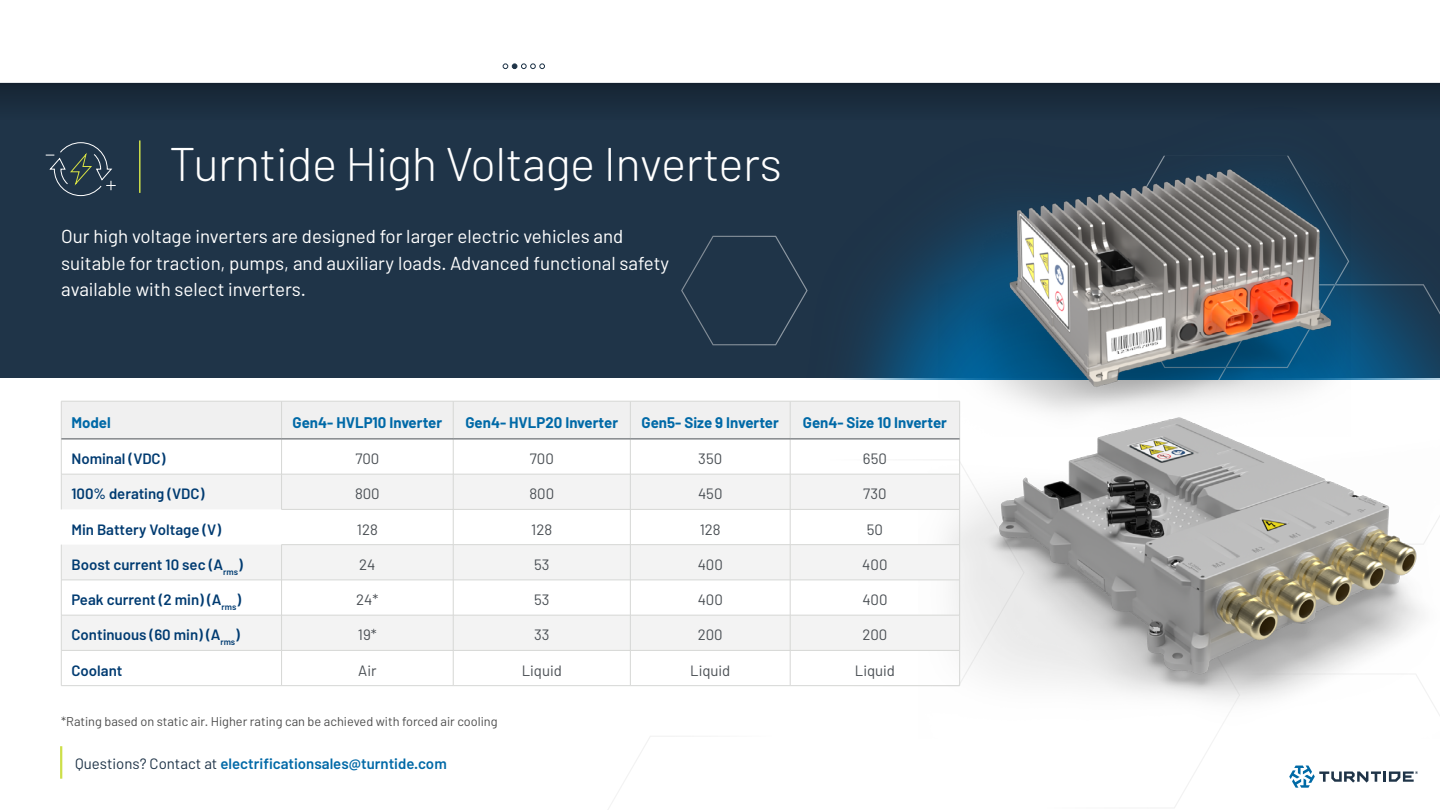
<style>
.page{position:relative;width:1440px;height:810px;background:#fff}
.page>*{position:absolute;margin:0;border:0;box-sizing:border-box;transform-origin:0 0}
.t1{font:300 47.25px "Barlow";letter-spacing:-.01em;color:#fff}
.t2{font:18.75px/26.2px "Barlow";color:#fff}
.t3{font:600 15px "Barlow";color:#003b71}
.t4{font:15px "Barlow";color:#4a4f54}
.t5{font:700 15px "Barlow";color:#0069a7}
.t6{font:600 15px "Barlow";color:#0069a7}
.t7{font:12.75px "Barlow";color:#4d4d4d}
.s1{font-weight:400;color:#1f3448}
</style>
<div class="page">
<hr style="left:60px;top:746px;width:2px;height:33px;background:#cddf4a">
<div style="left:0;top:83px;width:1439px;height:295px;background:#1f3448"></div>
<img style="left:712px;top:120px;width:728px;height:259px">
<svg style="left:46px;top:142px;width:70px;height:54px"></svg>
<hr style="left:139px;top:140px;width:2px;height:53px;background:#cddf4a">
<img style="left:1289px;top:765px;width:129px;height:23px">
<img style="left:1174px;top:740px;width:40px;height:68px">
<img style="left:681px;top:236px;width:127px;height:109px">
<img style="left:1103px;top:156px;width:246px;height:11px">
<img style="left:1350px;top:284px;width:90px;height:96px">
<div style="left:0;top:83px;width:1440px;height:37px;background:#1a2b3d"></div>
<img style="left:939px;top:167px;width:411px;height:238px">
<img style="left:919px;top:405px;width:521px;height:334px">
<div style="left:62px;top:402px;width:898px;height:37px;background:#f0f0f0"></div>
<svg style="left:61px;top:475px;width:899px;height:175px;fill:#f3f3f3"></svg>
<hr style="left:281px;top:401px;width:1px;height:38px;background:#d6d7d5">
<hr style="left:281px;top:439px;width:1px;height:35px;background:#d6d7d5">
<hr style="left:61px;top:474px;width:221px;height:1px;background:#d6d7d5">
<hr style="left:282px;top:474px;width:171px;height:1px;background:#d6d7d5">
<hr style="left:281px;top:474px;width:1px;height:35px;background:#d6d7d5">
<hr style="left:453px;top:474px;width:177px;height:1px;background:#d6d7d5">
<hr style="left:630px;top:474px;width:160px;height:1px;background:#d6d7d5">
<hr style="left:790px;top:474px;width:170px;height:1px;background:#d6d7d5">
<hr style="left:281px;top:509px;width:172px;height:1px;background:#d6d7d5">
<hr style="left:453px;top:509px;width:177px;height:1px;background:#d6d7d5">
<hr style="left:630px;top:509px;width:160px;height:1px;background:#d6d7d5">
<hr style="left:790px;top:509px;width:170px;height:1px;background:#d6d7d5">
<hr style="left:281px;top:545px;width:172px;height:1px;background:#d6d7d5">
<hr style="left:281px;top:545px;width:1px;height:35px;background:#d6d7d5">
<hr style="left:453px;top:545px;width:177px;height:1px;background:#d6d7d5">
<hr style="left:630px;top:545px;width:160px;height:1px;background:#d6d7d5">
<hr style="left:790px;top:545px;width:170px;height:1px;background:#d6d7d5">
<hr style="left:61px;top:580px;width:221px;height:1px;background:#d6d7d5">
<hr style="left:282px;top:580px;width:171px;height:1px;background:#d6d7d5">
<hr style="left:281px;top:580px;width:1px;height:35px;background:#d6d7d5">
<hr style="left:453px;top:580px;width:177px;height:1px;background:#d6d7d5">
<hr style="left:630px;top:580px;width:160px;height:1px;background:#d6d7d5">
<hr style="left:790px;top:580px;width:170px;height:1px;background:#d6d7d5">
<hr style="left:61px;top:615px;width:221px;height:1px;background:#d6d7d5">
<hr style="left:281px;top:615px;width:1px;height:35px;background:#d6d7d5">
<hr style="left:61px;top:650px;width:221px;height:1px;background:#d6d7d5">
<hr style="left:282px;top:650px;width:171px;height:1px;background:#d6d7d5">
<hr style="left:281px;top:650px;width:1px;height:36px;background:#d6d7d5">
<hr style="left:453px;top:650px;width:177px;height:1px;background:#d6d7d5">
<hr style="left:630px;top:650px;width:160px;height:1px;background:#d6d7d5">
<hr style="left:790px;top:650px;width:170px;height:1px;background:#d6d7d5">
<hr style="left:61px;top:686px;width:221px;height:1px;background:#d6d7d5">
<hr style="left:282px;top:686px;width:171px;height:1px;background:#d6d7d5">
<hr style="left:453px;top:686px;width:177px;height:1px;background:#d6d7d5">
<hr style="left:630px;top:686px;width:160px;height:1px;background:#d6d7d5">
<hr style="left:790px;top:686px;width:170px;height:1px;background:#d6d7d5">
<hr style="left:61px;top:401px;width:221px;height:1px;background:#d6d7d5">
<hr style="left:61px;top:401px;width:1px;height:38px;background:#d6d7d5">
<hr style="left:282px;top:401px;width:171px;height:1px;background:#d6d7d5">
<hr style="left:453px;top:401px;width:177px;height:1px;background:#d6d7d5">
<hr style="left:453px;top:401px;width:1px;height:38px;background:#d6d7d5">
<hr style="left:630px;top:401px;width:160px;height:1px;background:#d6d7d5">
<hr style="left:630px;top:401px;width:1px;height:38px;background:#d6d7d5">
<hr style="left:790px;top:401px;width:170px;height:1px;background:#d6d7d5">
<hr style="left:790px;top:401px;width:1px;height:38px;background:#d6d7d5">
<hr style="left:960px;top:401px;width:1px;height:38px;background:#d6d7d5">
<hr style="left:61px;top:439px;width:1px;height:35px;background:#d6d7d5">
<hr style="left:453px;top:439px;width:1px;height:35px;background:#d6d7d5">
<hr style="left:630px;top:439px;width:1px;height:35px;background:#d6d7d5">
<hr style="left:790px;top:439px;width:1px;height:35px;background:#d6d7d5">
<hr style="left:960px;top:439px;width:1px;height:35px;background:#d6d7d5">
<hr style="left:61px;top:474px;width:1px;height:35px;background:#d6d7d5">
<hr style="left:453px;top:474px;width:1px;height:35px;background:#d6d7d5">
<hr style="left:630px;top:474px;width:1px;height:35px;background:#d6d7d5">
<hr style="left:790px;top:474px;width:1px;height:35px;background:#d6d7d5">
<hr style="left:960px;top:474px;width:1px;height:35px;background:#d6d7d5">
<hr style="left:453px;top:509px;width:1px;height:36px;background:#d6d7d5">
<hr style="left:630px;top:509px;width:1px;height:36px;background:#d6d7d5">
<hr style="left:790px;top:509px;width:1px;height:36px;background:#d6d7d5">
<hr style="left:960px;top:509px;width:1px;height:36px;background:#d6d7d5">
<hr style="left:61px;top:545px;width:1px;height:35px;background:#d6d7d5">
<hr style="left:453px;top:545px;width:1px;height:35px;background:#d6d7d5">
<hr style="left:630px;top:545px;width:1px;height:35px;background:#d6d7d5">
<hr style="left:790px;top:545px;width:1px;height:35px;background:#d6d7d5">
<hr style="left:960px;top:545px;width:1px;height:35px;background:#d6d7d5">
<hr style="left:61px;top:580px;width:1px;height:35px;background:#d6d7d5">
<hr style="left:453px;top:580px;width:1px;height:35px;background:#d6d7d5">
<hr style="left:630px;top:580px;width:1px;height:35px;background:#d6d7d5">
<hr style="left:790px;top:580px;width:1px;height:35px;background:#d6d7d5">
<hr style="left:960px;top:580px;width:1px;height:35px;background:#d6d7d5">
<hr style="left:61px;top:615px;width:1px;height:35px;background:#d6d7d5">
<hr style="left:453px;top:615px;width:1px;height:35px;background:#d6d7d5">
<hr style="left:630px;top:615px;width:1px;height:35px;background:#d6d7d5">
<hr style="left:790px;top:615px;width:1px;height:35px;background:#d6d7d5">
<hr style="left:960px;top:615px;width:1px;height:35px;background:#d6d7d5">
<hr style="left:61px;top:650px;width:1px;height:36px;background:#d6d7d5">
<hr style="left:453px;top:650px;width:1px;height:36px;background:#d6d7d5">
<hr style="left:630px;top:650px;width:1px;height:36px;background:#d6d7d5">
<hr style="left:790px;top:650px;width:1px;height:36px;background:#d6d7d5">
<hr style="left:960px;top:650px;width:1px;height:36px;background:#d6d7d5">
<hr style="left:282px;top:615px;width:171px;height:1px;background:#d6d7d5">
<hr style="left:453px;top:615px;width:177px;height:1px;background:#d6d7d5">
<hr style="left:630px;top:615px;width:160px;height:1px;background:#d6d7d5">
<hr style="left:790px;top:615px;width:170px;height:1px;background:#d6d7d5">
<hr style="left:61px;top:439px;width:221px;height:1px;background:#4a4f54">
<hr style="left:282px;top:439px;width:171px;height:1px;background:#4a4f54">
<hr style="left:453px;top:439px;width:177px;height:1px;background:#4a4f54">
<hr style="left:630px;top:439px;width:160px;height:1px;background:#4a4f54">
<hr style="left:790px;top:439px;width:170px;height:1px;background:#4a4f54">
<svg style="left:503px;top:64px;width:42px;height:5px"></svg>
<h1 class="t1" style="left:169px;top:135px;width:615px">Turntide High Voltage Inverters</h1>
<p class="t2" style="left:61px;top:223px;width:609px">Our high voltage inverters are designed for larger electric vehicles and suitable for traction, pumps, and auxiliary loads. Advanced functional safety available with select inverters.</p>
<p class="t2" style="left:61px;top:223px;width:443px;text-indent:32px">range of highly flexible inverters are perfect for low vol ge electrification ap lic tions in a wide array of</p>
<p class="t5" style="left:71px;top:411px;width:41px">Model</p>
<p class="t5" style="left:293px;top:411px;width:151px">Gen4- HVLP10 Inverter</p>
<p class="t5" style="left:465px;top:411px;width:154px">Gen4- HVLP20 Inverter</p>
<p class="t5" style="left:642px;top:411px;width:139px">Gen5- Size 9 Inverter</p>
<p class="t5" style="left:803px;top:411px;width:146px">Gen4- Size 10 Inverter</p>
<p class="t3" style="left:71px;top:449px;width:96px">Nominal (VDC)</p>
<p class="t4" style="left:355px;top:449px;width:26px">700</p>
<p class="t4" style="left:530px;top:449px;width:26px">700</p>
<p class="t4" style="left:698px;top:449px;width:25px">350</p>
<p class="t4" style="left:863px;top:449px;width:25px">650</p>
<p class="t3" style="left:71px;top:485px;width:135px">100% derating (VDC)</p>
<p class="t4" style="left:355px;top:485px;width:26px">800</p>
<p class="t4" style="left:529px;top:485px;width:26px">800</p>
<p class="t4" style="left:698px;top:485px;width:26px">450</p>
<p class="t4" style="left:863px;top:485px;width:25px">730</p>
<p class="t3" style="left:71px;top:520px;width:151px">Min Battery Voltage (V)</p>
<p class="t4" style="left:357px;top:520px;width:22px">128</p>
<p class="t4" style="left:531px;top:520px;width:22px">128</p>
<p class="t4" style="left:700px;top:520px;width:22px">128</p>
<p class="t4" style="left:867px;top:520px;width:18px">50</p>
<p class="t3" style="left:71px;top:555px;width:173px">Boost current 10 sec (A<sub>rms</sub>)</p>
<p class="t4" style="left:359px;top:555px;width:18px">24</p>
<p class="t4" style="left:534px;top:555px;width:17px">53</p>
<p class="t4" style="left:698px;top:555px;width:27px">400</p>
<p class="t4" style="left:862px;top:555px;width:27px">400</p>
<p class="t3" style="left:71px;top:590px;width:171px">Peak current (2 min) (A<sub>rms</sub>)</p>
<p class="t4" style="left:356px;top:590px;width:24px">24*</p>
<p class="t4" style="left:534px;top:590px;width:17px">53</p>
<p class="t4" style="left:698px;top:590px;width:27px">400</p>
<p class="t4" style="left:862px;top:590px;width:27px">400</p>
<p class="t3" style="left:71px;top:626px;width:170px">Continuous (60 min) (A<sub>rms</sub>)</p>
<p class="t4" style="left:358px;top:626px;width:20px">19*</p>
<p class="t4" style="left:534px;top:626px;width:17px">33</p>
<p class="t4" style="left:698px;top:626px;width:26px">200</p>
<p class="t4" style="left:862px;top:626px;width:26px">200</p>
<p class="t3" style="left:71px;top:661px;width:53px">Coolant</p>
<p class="t4" style="left:358px;top:661px;width:20px">Air</p>
<p class="t4" style="left:522px;top:661px;width:42px">Liquid</p>
<p class="t4" style="left:690px;top:661px;width:42px">Liquid</p>
<p class="t4" style="left:855px;top:661px;width:42px">Liquid</p>
<p class="t7" style="left:61px;top:714px;width:438px">*Rating based on static air. Higher rating can be achieved with forced air cooling</p>
<p class="t6" style="left:75px;top:754px;width:373px"><span class="s1">Questions? Contact at</span> electrificationsales@turntide.com</p>
</div>
